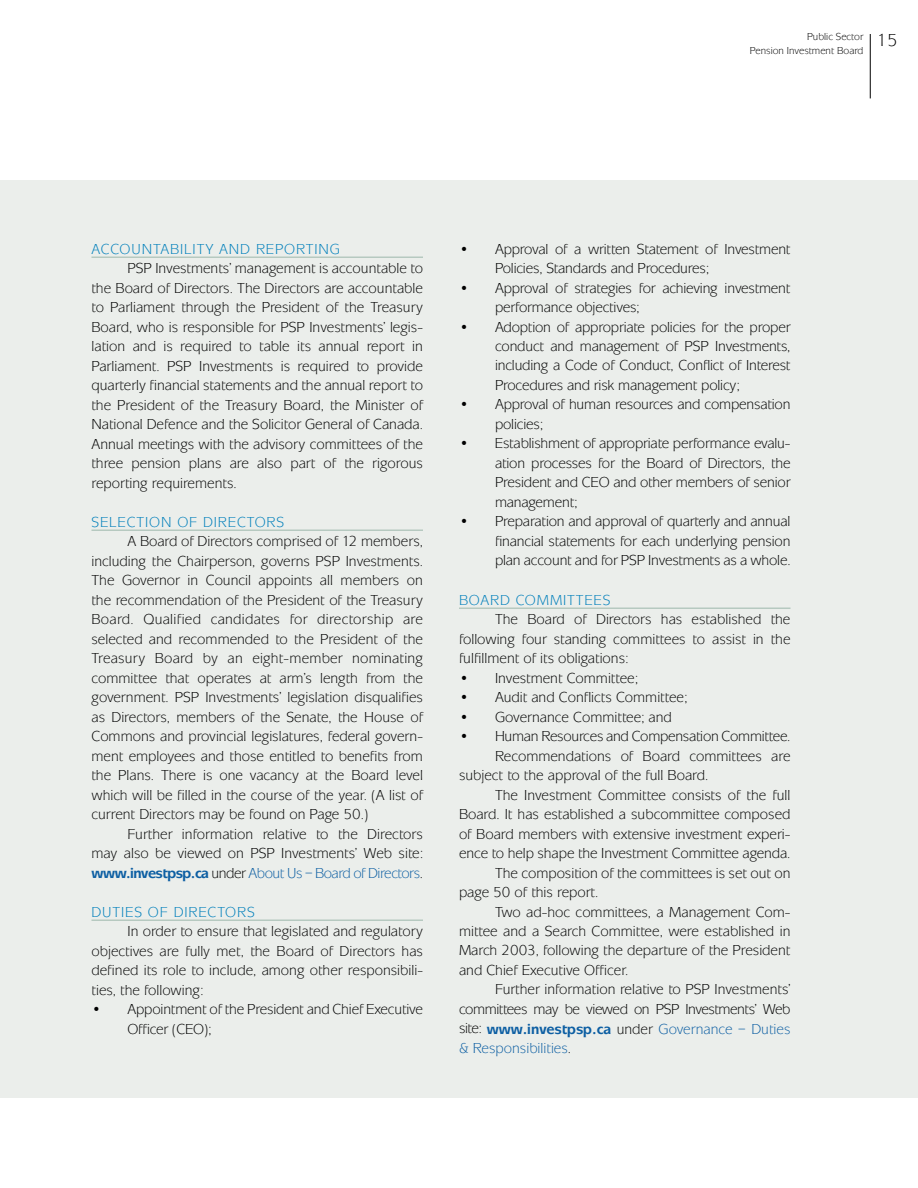
<style>
.page{position:relative;width:918px;height:1188px;background:#fff}
.page>*{position:absolute;margin:0;border:0;box-sizing:border-box;transform-origin:0 0}
.t1{font:18px "Mixage";color:#000}
.t2{font:15px/19.5px "Mixage";letter-spacing:-.005em;color:#000;text-align:justify}
.t3{font:15px "Mixage";letter-spacing:.055em;color:#007fbb}
.t4{font:15px "Mixage";color:#0d5fa3}
.t5{font:15px "Mixage";letter-spacing:-.03em;color:#000}
.t6{font:10.5px/13.5px "Mixage";color:#000;text-align:right}
.s1{font-weight:700;color:#0d5fa3}
.s2{color:#0d5fa3}
.s3{color:#000}
.s4{font-weight:700}
</style>
<div class="page">
<div style="left:0;top:180px;width:918px;height:918px;background:#ebeeeb"></div>
<hr style="left:92px;top:256px;width:331px;height:2px;background:#b6c9c0">
<hr style="left:92px;top:530px;width:331px;height:1px;background:#b6c9c0">
<hr style="left:92px;top:920px;width:331px;height:1px;background:#b6c9c0">
<hr style="left:459px;top:608px;width:331px;height:1px;background:#b6c9c0">
<hr style="left:870px;top:34px;width:1px;height:64px;background:#000">
<p class="t6" style="left:750px;top:31px;width:115px">Public Sector<br>Pension Investment Board</p>
<p class="t1" style="left:877px;top:35px;width:22px">15</p>
<p class="t3" style="left:92px;top:244px;width:250px">ACCOUNTABILITY AND REPORTING</p>
<p class="t2" style="left:91px;top:260px;width:333px;text-indent:36px">PSP Investments’ management is accountable to the Board of Directors. The Directors are accountable to Parliament through the President of the Treasury Board, who is responsible for PSP Investments’ legis&shy;lation and is required to table its annual report in Parliament. PSP Investments is required to provide quarterly financial statements and the annual report to the President of the Treasury Board, the Minister of National Defence and the Solicitor General of Canada.<br>Annual meetings with the advisory committees of the three pension plans are also part of the rigorous reporting requirements.</p>
<p class="t3" style="left:92px;top:517px;width:194px">SELECTION OF DIRECTORS</p>
<p class="t2" style="left:92px;top:533px;width:333px;text-indent:36px">A Board of Directors comprised of 12 members, including the Chairperson, governs PSP Investments.<br>The Governor in Council appoints all members on the recommendation of the President of the Treasury Board. Qualified candidates for directorship are selected and recommended to the President of the Treasury Board by an eight-member nominating committee that operates at arm’s length from the government. PSP Investments’ legislation disqualifies as Directors, members of the Senate, the House of Commons and provincial legislatures, federal govern&shy;ment employees and those entitled to benefits from the Plans. There is one vacancy at the Board level which will be filled in the course of the year. (A list of current Directors may be found on Page 50.)</p>
<p class="t2" style="left:92px;top:826px;width:333px;text-indent:36px">Further information relative to the Directors may also be viewed on PSP Investments’ Web site: <span class="s1">www.investpsp.ca</span> under <span class="s2">About Us – Board of Directors</span>.</p>
<p class="t3" style="left:92px;top:907px;width:165px">DUTIES OF DIRECTORS</p>
<p class="t2" style="left:92px;top:923px;width:333px;text-indent:36px">In order to ensure that legislated and regulatory objectives are fully met, the Board of Directors has defined its role to include, among other responsibili&shy;ties, the following:</p>
<p class="t2" style="left:128px;top:1001px;width:297px;text-indent:-36px">• Appointment of the President and Chief Executive<br>Officer (CEO);</p>
<p class="t2" style="left:495px;top:241px;width:297px;text-indent:-36px">• Approval of a written Statement of Investment<br>Policies, Standards and Procedures;</p>
<p class="t2" style="left:495px;top:280px;width:297px;text-indent:-36px">• Approval of strategies for achieving investment performance objectives;</p>
<p class="t2" style="left:495px;top:319px;width:297px;text-indent:-36px">• Adoption of appropriate policies for the proper conduct and management of PSP Investments, including a Code of Conduct, Conflict of Interest Procedures and risk management policy;</p>
<p class="t2" style="left:495px;top:397px;width:297px;text-indent:-36px">• Approval of human resources and compensation policies;</p>
<p class="t2" style="left:495px;top:436px;width:297px;text-indent:-36px">• Establishment of appropriate performance evalu&shy;ation processes for the Board of Directors, the President and CEO and other members of senior management;</p>
<p class="t2" style="left:495px;top:514px;width:297px;text-indent:-36px">• Preparation and approval of quarterly and annual financial statements for each underlying pension plan account and for PSP Investments as a whole.</p>
<p class="t3" style="left:459px;top:595px;width:153px">BOARD COMMITTEES</p>
<p class="t2" style="left:459px;top:611px;width:333px;text-indent:36px">The Board of Directors has established the following four standing committees to assist in the fulfillment of its obligations:</p>
<p class="t2" style="left:459px;top:670px;width:181px">• Investment Committee;</p>
<p class="t2" style="left:459px;top:689px;width:230px">• Audit and Conflicts Committee;</p>
<p class="t2" style="left:459px;top:709px;width:214px">• Governance Committee; and</p>
<p class="t2" style="left:459px;top:728px;width:333px">• Human Resources and Compensation Committee.</p>
<p class="t2" style="left:495px;top:748px;width:297px">Recommendations of Board committees are</p>
<p class="t2" style="left:459px;top:767px;width:251px">subject to the approval of the full Board.</p>
<p class="t2" style="left:495px;top:787px;width:297px">The Investment Committee consists of the full</p>
<p class="t2" style="left:459px;top:806px;width:333px">Board. It has established a subcommittee composed</p>
<p class="t2" style="left:459px;top:826px;width:333px">of Board members with extensive investment experi-</p>
<p class="t2" style="left:459px;top:845px;width:333px">ence to help shape the Investment Committee agenda.</p>
<p class="t2" style="left:495px;top:865px;width:297px">The composition of the committees is set out on</p>
<p class="t2" style="left:459px;top:884px;width:141px">page 50 of this report.</p>
<p class="t2" style="left:495px;top:904px;width:297px">Two ad-hoc committees, a Management Com-</p>
<p class="t2" style="left:459px;top:923px;width:333px">mittee and a Search Committee, were established in</p>
<p class="t2" style="left:459px;top:943px;width:333px">March 2003, following the departure of the President</p>
<p class="t2" style="left:459px;top:962px;width:171px">and Chief Executive Officer.</p>
<p class="t2" style="left:495px;top:982px;width:297px">Further information relative to PSP Investments’</p>
<p class="t5" style="left:459px;top:1004px;width:333px">committees may be viewed on PSP Investments’ Web</p>
<p class="t4" style="left:459px;top:1024px;width:333px"><span class="s3">site:</span> <span class="s4">www.investpsp.ca</span> <span class="s3">under</span> Governance – Duties</p>
<p class="t4" style="left:459px;top:1043px;width:114px">&amp; Responsibilities<span class="s3">.</span></p>
</div>
